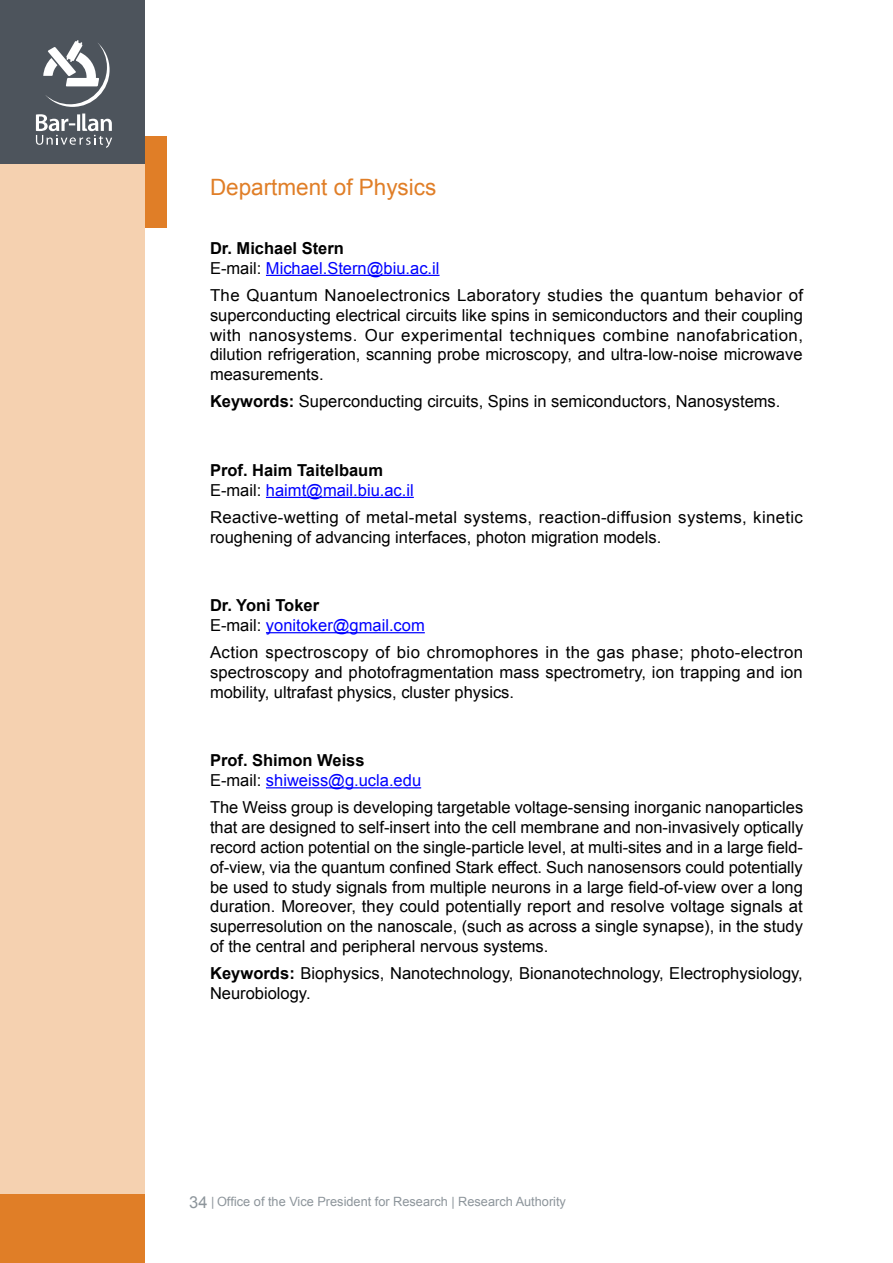
<style>
.page{position:relative;width:893px;height:1263px;background:#fff}
.page>*{position:absolute;margin:0;border:0;box-sizing:border-box;transform-origin:0 0}
.כותרת_כתום_חדש{font:22.5px "Arial";color:#e07e27}
.שורה_ראשונה{font:16.5px/19.8px "Arial";color:#000;text-align:justify}
.שורה_ראשונה-2{font:16.5px/19.8px "Arial";letter-spacing:.02em;color:#000}
.ראשי{font:16.5px "Arial";color:#00f}
.כותרת_קטנה{font:700 16.5px "Arial";color:#000}
.t1{font:12.75px "Arial";color:#8d959b}
.s1{color:#000}
.s2{font-weight:700}
.s3{font-size:16.5px}
</style>
<div class="page">
<div style="left:0;top:0;width:145px;height:1263px;background:#f5d1b0"></div>
<div style="left:145px;top:136px;width:22px;height:92px;background:#e07e27"></div>
<div style="left:0;top:0;width:145px;height:163px;background:#4d545c"></div>
<svg style="left:43px;top:40px;width:67px;height:67px"></svg>
<svg style="left:36px;top:114px;width:76px;height:34px"></svg>
<div style="left:0;top:1194px;width:145px;height:69px;background:#e07e27"></div>
<hr style="left:266px;top:275px;width:173px;height:1px;background:#00f">
<hr style="left:266px;top:497px;width:148px;height:1px;background:#00f">
<hr style="left:266px;top:632px;width:159px;height:1px;background:#00f">
<hr style="left:266px;top:787px;width:155px;height:1px;background:#00f">
<p class="כותרת_כתום_חדש" style="left:210px;top:172px;width:228px">Department of Physics</p>
<p class="כותרת_קטנה" style="left:210px;top:237px;width:135px">Dr. Michael Stern</p>
<p class="ראשי" style="left:210px;top:257px;width:231px"><span class="s1">E-mail:</span> Michael.Stern@biu.ac.il</p>
<p class="שורה_ראשונה" style="left:210px;top:285px;width:595px">The Quantum Nanoelectronics Laboratory studies the quantum behavior of superconducting electrical circuits like spins in semiconductors and their coupling with nanosystems. Our experimental techniques combine nanofabrication, dilution refrigeration, scanning probe microscopy, and ultra-low-noise microwave measurements.</p>
<p class="שורה_ראשונה" style="left:210px;top:392px;width:572px"><span class="s2">Keywords:</span> Superconducting circuits, Spins in semiconductors, Nanosystems.</p>
<p class="כותרת_קטנה" style="left:210px;top:459px;width:174px">Prof. Haim Taitelbaum</p>
<p class="ראשי" style="left:210px;top:479px;width:205px"><span class="s1">E-mail:</span> haimt@mail.biu.ac.il</p>
<p class="שורה_ראשונה-2" style="left:210px;top:507px;width:594px">Reactive-wetting of metal-metal systems, reaction-diffusion systems, kinetic roughening of advancing interfaces, photon migration models.</p>
<p class="כותרת_קטנה" style="left:210px;top:594px;width:111px">Dr. Yoni Toker</p>
<p class="ראשי" style="left:210px;top:614px;width:216px"><span class="s1">E-mail:</span> yonitoker@gmail.com</p>
<p class="שורה_ראשונה" style="left:210px;top:643px;width:595px">Action spectroscopy of bio chromophores in the gas phase; photo-electron spectroscopy and photofragmentation mass spectrometry, ion trapping and ion mobility, ultrafast physics, cluster physics.</p>
<p class="כותרת_קטנה" style="left:210px;top:749px;width:156px">Prof. Shimon Weiss</p>
<p class="ראשי" style="left:210px;top:769px;width:213px"><span class="s1">E-mail:</span> shiweiss@g.ucla.edu</p>
<p class="שורה_ראשונה" style="left:210px;top:798px;width:595px">The Weiss group is developing targetable voltage-sensing inorganic nanoparticles that are designed to self-insert into the cell membrane and non-invasively optically record action potential on the single-particle level, at multi-sites and in a large field&shy;of-view, via the quantum confined Stark effect. Such nanosensors could potentially be used to study signals from multiple neurons in a large field-of-view over a long duration. Moreover, they could potentially report and resolve voltage signals at superresolution on the nanoscale, (such as across a single synapse), in the study of the central and peripheral nervous systems.</p>
<p class="שורה_ראשונה" style="left:210px;top:964px;width:594px"><span class="s2">Keywords:</span> Biophysics, Nanotechnology, Bionanotechnology, Electrophysiology,<br>Neurobiology.</p>
<p class="t1" style="left:189px;top:1193px;width:378px"><span class="s3">34</span> | Office of the Vice President for Research | Research Authority</p>
</div>
